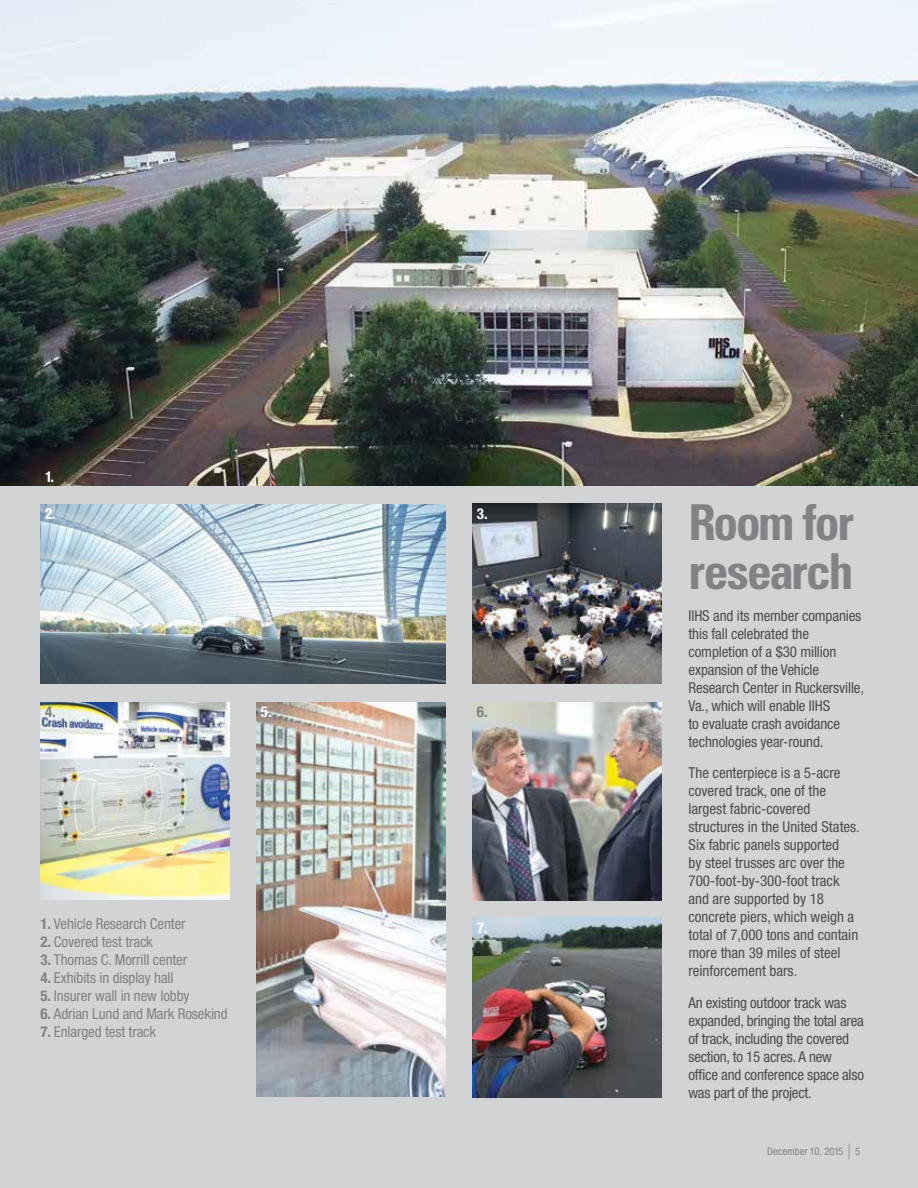
<style>
.page{position:relative;width:918px;height:1188px;background:#fff}
.page>*{position:absolute;margin:0;border:0;box-sizing:border-box;transform-origin:0 0}
.t1{font:700 condensed 49.5px/49.5px "Univers LT Std";letter-spacing:-.045em;color:#808285}
.t2{font:condensed 15px/18px "Helvetica Neue LT Pro";letter-spacing:-.01em;color:#4d4d4f}
.t3{font:condensed 15px "Helvetica Neue LT Pro";letter-spacing:-.01em;color:#808285}
.t4{font:700 condensed 15px "Helvetica Neue LT Pro";color:#fff}
.t5{font:700 condensed 15px "Helvetica Neue LT Pro";color:#808285}
.t6{font:condensed 10.5px "Helvetica Neue LT Pro";letter-spacing:.005em;color:#808285}
.s1{font-weight:700}
.s2{font-size:21px}
</style>
<div class="page">
<div style="left:0;top:486px;width:918px;height:702px;background:#d1d3d4"></div>
<img style="left:0;top:0;width:918px;height:486px">
<img style="left:41px;top:504px;width:404px;height:180px">
<img style="left:257px;top:702px;width:189px;height:394px">
<img style="left:472px;top:702px;width:190px;height:198px">
<img style="left:41px;top:702px;width:189px;height:198px">
<img style="left:472px;top:918px;width:190px;height:180px">
<img style="left:472px;top:504px;width:190px;height:180px">
<p class="t4" style="left:45px;top:467px;width:11px">1.</p>
<p class="t4" style="left:45px;top:505px;width:12px">2.</p>
<p class="t4" style="left:477px;top:505px;width:12px">3.</p>
<p class="t5" style="left:45px;top:703px;width:12px">4.</p>
<p class="t4" style="left:261px;top:703px;width:12px">5.</p>
<p class="t5" style="left:477px;top:703px;width:12px">6.</p>
<p class="t3" style="left:40px;top:915px;width:147px"><span class="s1">1.</span> Vehicle Research Center</p>
<p class="t3" style="left:40px;top:933px;width:114px"><span class="s1">2.</span> Covered test track</p>
<p class="t3" style="left:40px;top:951px;width:148px"><span class="s1">3.</span> Thomas C. Morrill center</p>
<p class="t3" style="left:40px;top:969px;width:135px"><span class="s1">4.</span> Exhibits in display hall</p>
<p class="t3" style="left:40px;top:987px;width:151px"><span class="s1">5.</span> Insurer wall in new lobby</p>
<p class="t3" style="left:40px;top:1005px;width:189px"><span class="s1">6.</span> Adrian Lund and Mark Rosekind</p>
<p class="t3" style="left:40px;top:1023px;width:117px"><span class="s1">7.</span> Enlarged test track</p>
<p class="t4" style="left:477px;top:919px;width:12px">7.</p>
<h1 class="t1" style="left:688px;top:497px;width:167px">Room for research</h1>
<p class="t2" style="left:688px;top:606px;width:177px">IIHS and its member companies this fall celebrated the completion of a $30 million expansion of the Vehicle<br>Research Center in Ruckersville,<br>Va., which will enable IIHS<br>to evaluate crash avoidance technologies year-round.</p>
<p class="t2" style="left:688px;top:764px;width:173px">The centerpiece is a 5-acre covered track, one of the largest fabric-covered structures in the United States.<br>Six fabric panels supported<br>by steel trusses arc over the<br>700-foot-by-300-foot track and are supported by 18 concrete piers, which weigh a total of 7,000 tons and contain more than 39 miles of steel reinforcement bars.</p>
<p class="t2" style="left:688px;top:993px;width:177px">An existing outdoor track was expanded, bringing the total area of track, including the covered section, to 15 acres. A new office and conference space also was part of the project.</p>
<p class="t6" style="left:767px;top:1145px;width:95px">December 10, 2015 <span class="s2">|</span> 5</p>
</div>
